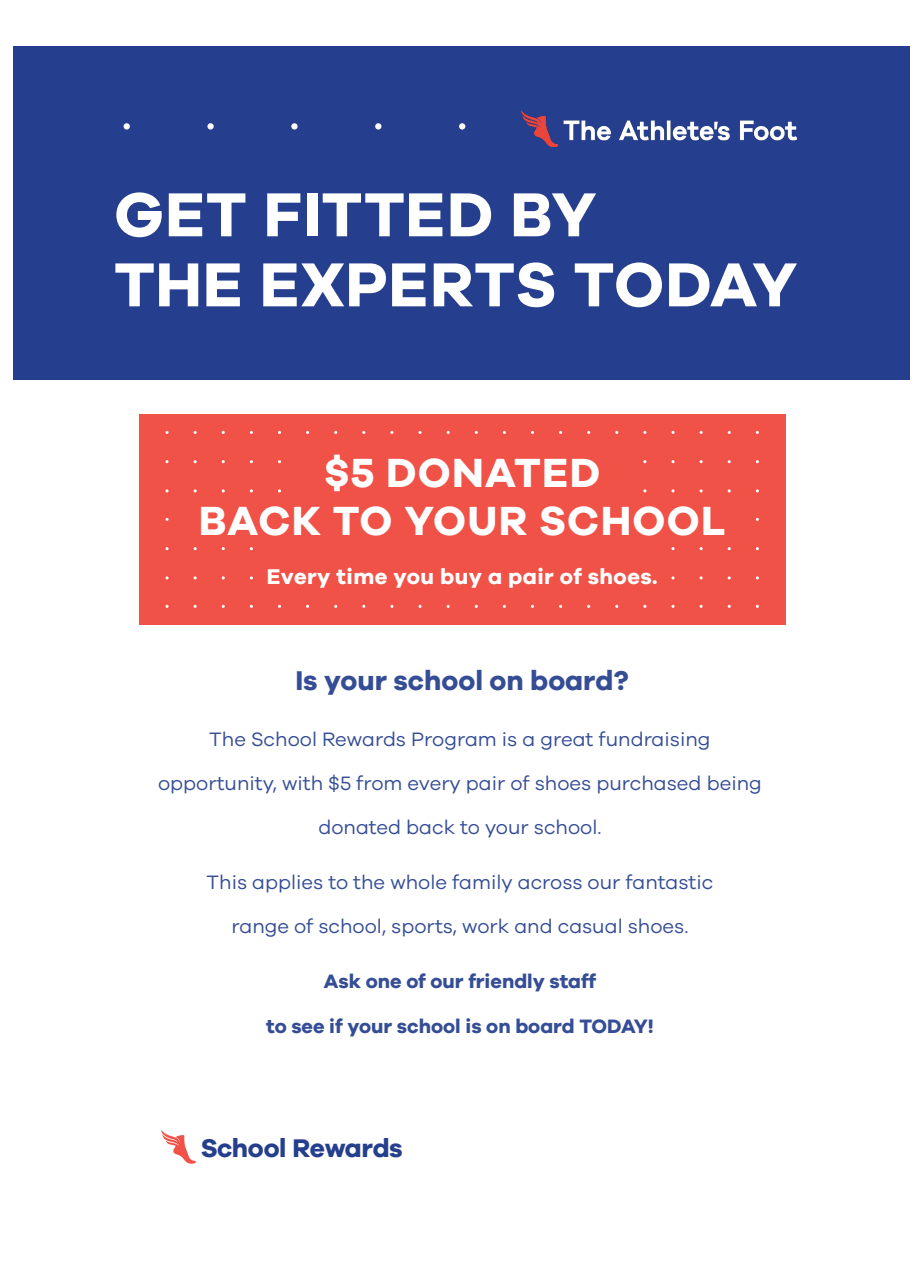
<style>
.page{position:relative;width:924px;height:1275px;background:#fff}
.page>*{position:absolute;margin:0;border:0;box-sizing:border-box;transform-origin:0 0}
.t1{font:700 64px/70px "Galano Grotesque";letter-spacing:.01em;color:#fff}
.t2{font:700 42px/48px "Galano Grotesque";letter-spacing:.03em;color:#fff;text-align:center}
.t3{font:700 28px "Galano Grotesque";color:#354d95}
.t4{font:700 26.4px "Galano Grotesque";letter-spacing:-.02em;color:#253f8d}
.t5{font:700 22px "Galano Grotesque";letter-spacing:.02em;color:#fff}
.t6{font:20px "Galano Grotesque";color:#354d95}
.t7{font:700 20px "Galano Grotesque";color:#354d95}
</style>
<div class="page">
<div style="left:14px;top:47px;width:895px;height:332px;background:#253f8e"></div>
<img style="left:521px;top:111px;width:274px;height:36px">
<div style="left:139px;top:414px;width:646px;height:211px;background:#f05248"></div>
<svg style="left:161px;top:1130px;width:35px;height:34px"></svg>
<div style="left:123px;top:123px;width:7px;height:6px;background:#fff;border-radius:50%"></div>
<div style="left:207px;top:123px;width:7px;height:6px;background:#fff;border-radius:50%"></div>
<svg style="left:291px;top:123px;width:6px;height:6px"></svg>
<svg style="left:375px;top:123px;width:6px;height:6px"></svg>
<svg style="left:459px;top:123px;width:6px;height:6px"></svg>
<p class="t1" style="left:114px;top:178px;width:684px">GET FITTED BY<br>THE EXPERTS TODAY</p>
<p class="t2" style="left:199px;top:448px;width:528px">$5 DONATED<br>BACK TO YOUR SCHOOL</p>
<p class="t5" style="left:266px;top:563px;width:392px">Every time you buy a pair of shoes.</p>
<p class="t3" style="left:295px;top:663px;width:334px">Is your school on board?</p>
<p class="t6" style="left:209px;top:727px;width:502px">The School Rewards Program is a great fundraising</p>
<p class="t6" style="left:158px;top:771px;width:605px">opportunity, with $5 from every pair of shoes purchased being</p>
<p class="t6" style="left:318px;top:815px;width:284px">donated back to your school.</p>
<p class="t6" style="left:206px;top:870px;width:508px">This applies to the whole family across our fantastic</p>
<p class="t6" style="left:231px;top:914px;width:458px">range of school, sports, work and casual shoes.</p>
<p class="t7" style="left:324px;top:969px;width:273px">Ask one of our friendly staff</p>
<p class="t7" style="left:266px;top:1013px;width:389px">to see if your school is on board TODAY!</p>
<p class="t4" style="left:200px;top:1132px;width:203px">School Rewards</p>
</div>
